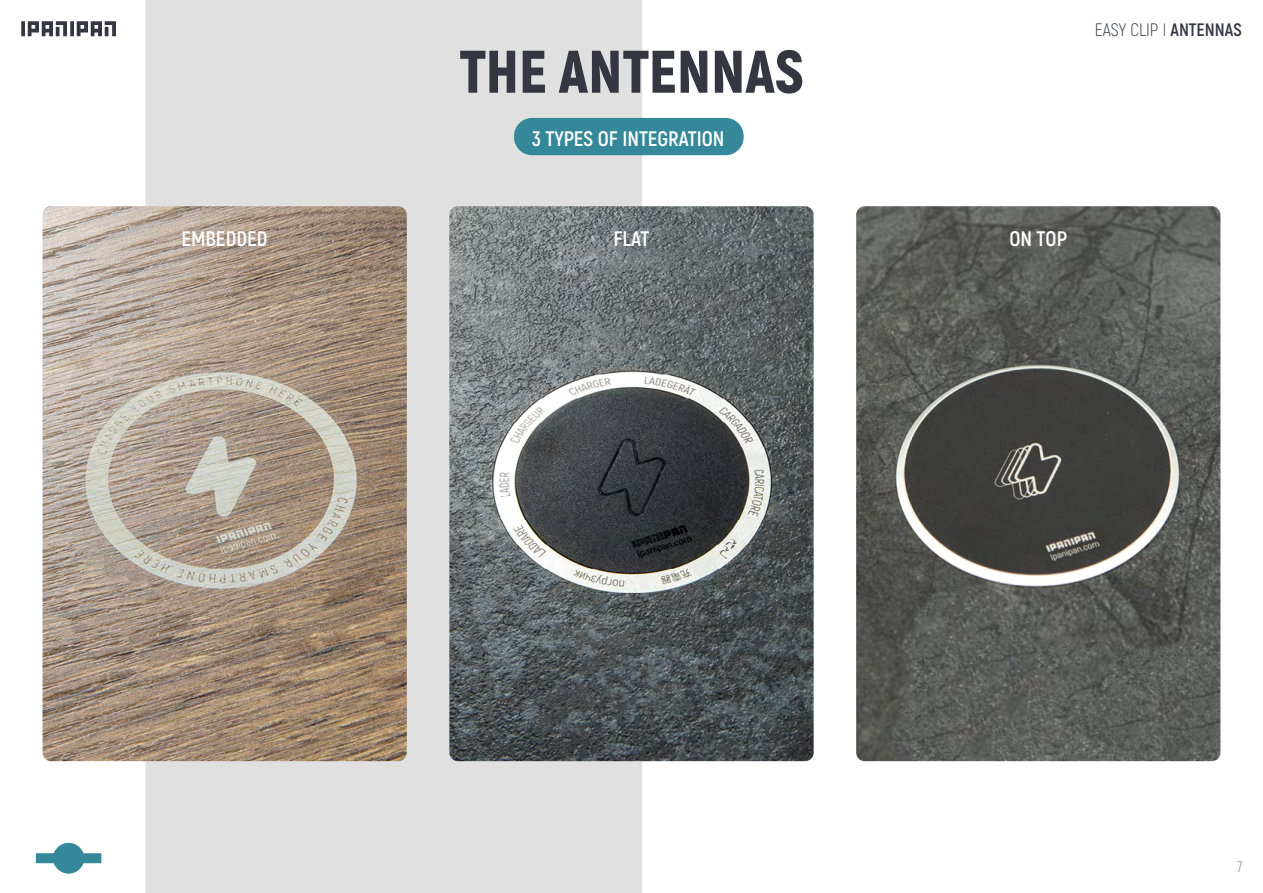
<style>
.page{position:relative;width:1263px;height:893px;background:#fff}
.page>*{position:absolute;margin:0;border:0;box-sizing:border-box;transform-origin:0 0}
.t1{font:900 60px "Akrobat";color:#343642}
.t2{font:700 21px "Akrobat";color:#fff}
.t3{font:300 18px "Akrobat";color:#343642}
.t4{font:300 15px "Akrobat";color:#7c7c7c}
.s1{font-weight:700}
</style>
<div class="page">
<div style="left:145px;top:0;width:497px;height:893px;background:#e0e0e0"></div>
<img style="left:43px;top:206px;width:364px;height:555px">
<svg style="left:21px;top:21px;width:95px;height:15px"></svg>
<img style="left:449px;top:206px;width:365px;height:555px">
<div style="left:514px;top:118px;width:230px;height:37px;background:#348899;border-radius:18px"></div>
<svg style="left:36px;top:843px;width:65px;height:31px"></svg>
<img style="left:856px;top:206px;width:364px;height:555px">
<h1 class="t1" style="left:459px;top:33px;width:346px">THE ANTENNAS</h1>
<p class="t2" style="left:532px;top:125px;width:194px">3 TYPES OF INTEGRATION</p>
<p class="t2" style="left:181px;top:225px;width:88px">EMBEDDED</p>
<p class="t2" style="left:614px;top:225px;width:37px">FLAT</p>
<p class="t3" style="left:1095px;top:19px;width:148px">EASY CLIP I <span class="s1">ANTENNAS</span></p>
<p class="t2" style="left:1009px;top:225px;width:59px">ON TOP</p>
<p class="t4" style="left:1237px;top:858px;width:7px">7</p>
</div>
